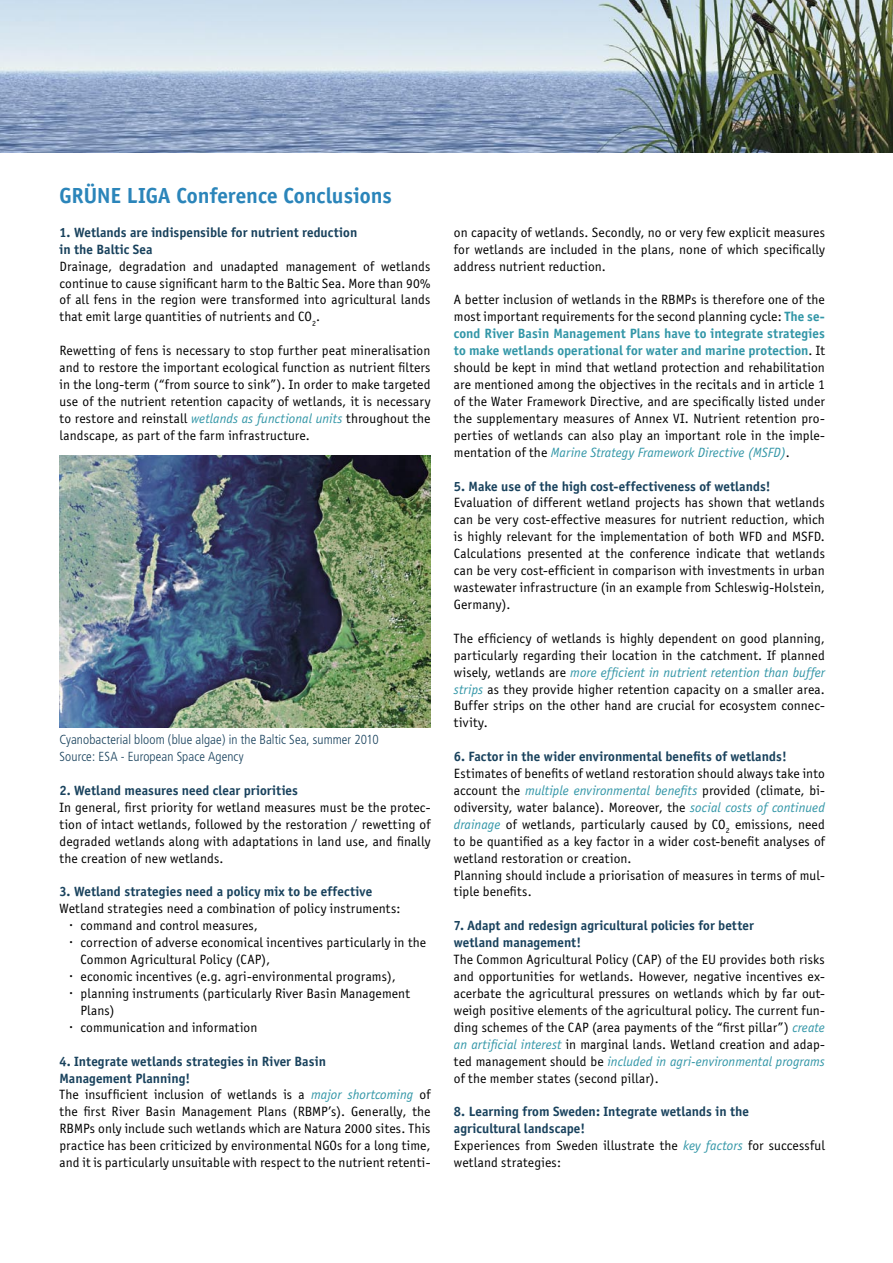
<style>
.page{position:relative;width:893px;height:1263px;background:#fff}
.page>*{position:absolute;margin:0;border:0;box-sizing:border-box;transform-origin:0 0}
.ueber_1{font:700 22.5px "Officina Sans";color:#2b85ba}
.body{font:13.8px/17px "Officina Sans";letter-spacing:.01em;color:#000;text-align:justify}
.ueber_forderungen{font:700 13.8px/17px "Officina Sans";letter-spacing:.005em;color:#19425d}
.liste{font:13.8px "Officina Sans";letter-spacing:.01em;color:#000}
.body-2{font:700 13.8px "Officina Sans";letter-spacing:.005em;color:#19425d}
.bildunterschrift{font:300 condensed 13.2px "Frutiger";letter-spacing:.005em;color:#19425d}
.s1{font-style:italic;color:#3296a7}
.s2{font-weight:700;color:#3296a7}
</style>
<div class="page">
<img style="left:0;top:0;width:893px;height:153px">
<img style="left:60px;top:456px;width:371px;height:271px">
<p class="ueber_1" style="left:60px;top:182px;width:334px">GRÜNE LIGA Conference Conclusions</p>
<p class="ueber_forderungen" style="left:60px;top:224px;width:299px">1. Wetlands are indispensible for nutrient reduction in the Baltic Sea</p>
<p class="body" style="left:60px;top:258px;width:372px">Drainage, degradation and unadapted management of wetlands continue to cause significant harm to the Baltic Sea. More than 90% of all fens in the region were transformed into agricultural lands that emit large quantities of nutrients and CO<sub>2</sub>.</p>
<p class="body" style="left:60px;top:342px;width:372px">Rewetting of fens is necessary to stop further peat mineralisation and to restore the important ecological function as nutrient filters in the long-term (“from source to sink”). In order to make targeted use of the nutrient retention capacity of wetlands, it is necessary to restore and reinstall <span class="s1">wetlands as functional units</span> throughout the landscape, as part of the farm infrastructure.</p>
<p class="bildunterschrift" style="left:60px;top:732px;width:321px">Cyanobacterial bloom (blue algae) in the Baltic Sea, summer 2010</p>
<p class="bildunterschrift" style="left:60px;top:749px;width:186px">Source: ESA - European Space Agency</p>
<p class="ueber_forderungen" style="left:60px;top:782px;width:240px">2. Wetland measures need clear priorities</p>
<p class="body" style="left:60px;top:799px;width:372px">In general, first priority for wetland measures must be the protec&shy;tion of intact wetlands, followed by the restoration / rewetting of degraded wetlands along with adaptations in land use, and finally the creation of new wetlands.</p>
<p class="ueber_forderungen" style="left:60px;top:883px;width:314px">3. Wetland strategies need a policy mix to be effective</p>
<p class="body" style="left:60px;top:900px;width:343px">Wetland strategies need a combination of policy instruments:</p>
<p class="liste" style="left:70px;top:918px;width:189px">· command and control measures,</p>
<p class="liste" style="left:70px;top:935px;width:358px">· correction of adverse economical incentives particularly in the</p>
<p class="liste" style="left:81px;top:952px;width:191px">Common Agricultural Policy (CAP),</p>
<p class="liste" style="left:70px;top:969px;width:327px">· economic incentives (e.g. agri-environmental programs),</p>
<p class="liste" style="left:70px;top:986px;width:341px">· planning instruments (particularly River Basin Management</p>
<p class="liste" style="left:81px;top:1002px;width:35px">Plans)</p>
<p class="liste" style="left:70px;top:1019px;width:189px">· communication and information</p>
<p class="ueber_forderungen" style="left:60px;top:1052px;width:268px">4. Integrate wetlands strategies in River Basin<br>Management Planning!</p>
<p class="body" style="left:60px;top:1086px;width:372px">The insufficient inclusion of wetlands is a <span class="s1">major shortcoming</span> of the first River Basin Management Plans (RBMP’s). Generally, the RBMPs only include such wetlands which are Natura 2000 sites. This practice has been criticized by environmental NGOs for a long time, and it is particularly unsuitable with respect to the nutrient retenti-</p>
<p class="body" style="left:454px;top:224px;width:372px">on capacity of wetlands. Secondly, no or very few explicit measures for wetlands are included in the plans, none of which specifically address nutrient reduction.</p>
<p class="body" style="left:454px;top:292px;width:372px">A better inclusion of wetlands in the RBMPs is therefore one of the most important requirements for the second planning cycle: <span class="s2">The se&shy;cond River Basin Management Plans have to integrate strategies to make wetlands operational for water and marine protection</span>. It should be kept in mind that wetland protection and rehabilitation are mentioned among the objectives in the recitals and in article 1 of the Water Framework Directive, and are specifically listed under the supplementary measures of Annex VI. Nutrient retention pro&shy;perties of wetlands can also play an important role in the imple&shy;mentation of the <span class="s1">Marine Strategy Framework Directive (MSFD)</span>.</p>
<p class="body-2" style="left:454px;top:478px;width:318px">5. Make use of the high cost-effectiveness of wetlands!</p>
<p class="body" style="left:454px;top:494px;width:372px">Evaluation of different wetland projects has shown that wetlands can be very cost-effective measures for nutrient reduction, which is highly relevant for the implementation of both WFD and MSFD.<br>Calculations presented at the conference indicate that wetlands can be very cost-efficient in comparison with investments in urban wastewater infrastructure (in an example from Schleswig-Holstein, Germany).</p>
<p class="body" style="left:454px;top:630px;width:373px">The efficiency of wetlands is highly dependent on good planning, particularly regarding their location in the catchment. If planned wisely, wetlands are <span class="s1">more efficient in nutrient retention than buffer strips</span> as they provide higher retention capacity on a smaller area.<br>Buffer strips on the other hand are crucial for ecosystem connec&shy;tivity.</p>
<p class="ueber_forderungen" style="left:454px;top:748px;width:334px">6. Factor in the wider environmental benefits of wetlands!</p>
<p class="body" style="left:454px;top:765px;width:372px">Estimates of benefits of wetland restoration should always take into account the <span class="s1">multiple environmental benefits</span> provided (climate, bi&shy;odiversity, water balance). Moreover, the <span class="s1">social costs of continued drainage</span> of wetlands, particularly caused by CO<sub>2</sub> emissions, need to be quantified as a key factor in a wider cost-benefit analyses of wetland restoration or creation.</p>
<p class="body" style="left:454px;top:867px;width:372px">Planning should include a priorisation of measures in terms of mul&shy;tiple benefits.</p>
<p class="ueber_forderungen" style="left:454px;top:917px;width:301px">7. Adapt and redesign agricultural policies for better wetland management!</p>
<p class="body" style="left:454px;top:951px;width:372px">The Common Agricultural Policy (CAP) of the EU provides both risks and opportunities for wetlands. However, negative incentives ex&shy;acerbate the agricultural pressures on wetlands which by far out&shy;weigh positive elements of the agricultural policy. The current fun&shy;ding schemes of the CAP (area payments of the “first pillar”) <span class="s1">create an artificial interest</span> in marginal lands. Wetland creation and adap&shy;ted management should be <span class="s1">included in agri-environmental programs </span>of the member states (second pillar).</p>
<p class="ueber_forderungen" style="left:454px;top:1103px;width:296px">8. Learning from Sweden: Integrate wetlands in the agricultural landscape!</p>
<p class="body" style="left:454px;top:1137px;width:372px">Experiences from Sweden illustrate the <span class="s1">key factors</span> for successful wetland strategies:</p>
</div>
